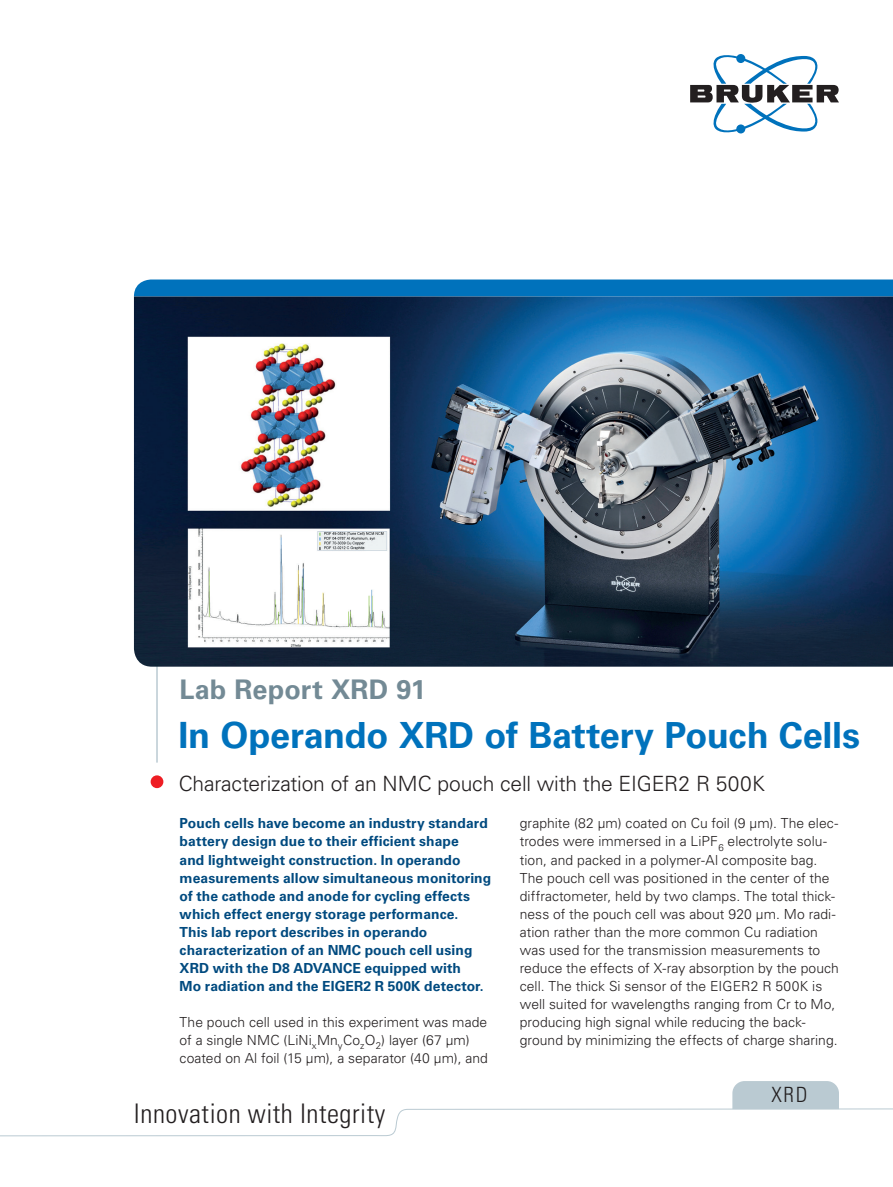
<style>
.page{position:relative;width:893px;height:1187px;background:#fff}
.page>*{position:absolute;margin:0;border:0;box-sizing:border-box;transform-origin:0 0}
.t1{font:700 36px "Univers LT Std";letter-spacing:-.01em;color:#0072bc}
.t2{font:300 condensed 27px "Univers LT Std";letter-spacing:.02em;color:#231f20}
.t3{font:700 27px "Univers LT Std";letter-spacing:.005em;color:#738a95}
.t4{font:300 21px "Univers LT Std";letter-spacing:-.01em;color:#231f20}
.t5{font:300 condensed 21px "Univers LT Std";color:#231f20}
.t6{font:300 13.8px/18px "Univers LT Std";letter-spacing:.005em;color:#231f20}
.t7{font:700 13.8px/18px "Univers LT Std";letter-spacing:.005em;color:#004a7f}
</style>
<div class="page">
<svg style="left:690px;top:54px;width:149px;height:79px"></svg>
<svg style="left:0;top:1081px;width:893px;height:56px"></svg>
<div style="left:134px;top:279px;width:759px;height:17px;background:#0072bc"></div>
<hr style="left:156px;top:549px;width:2px;height:213px;background:#bacad2">
<div style="left:151px;top:775px;width:12px;height:13px;background:#ee1d23;border-radius:50%"></div>
<img style="left:134px;top:296px;width:759px;height:370px">
<h2 class="t3" style="left:179px;top:673px;width:248px">Lab Report XRD 91</h2>
<h1 class="t1" style="left:179px;top:714px;width:683px">In Operando XRD of Battery Pouch Cells</h1>
<h3 class="t4" style="left:179px;top:771px;width:587px">Characterization of an NMC pouch cell with the EIGER2 R 500K</h3>
<p class="t7" style="left:180px;top:814px;width:313px">Pouch cells have become an industry standard battery design due to their efficient shape<br>and lightweight construction. In operando measurements allow simultaneous monitoring of the cathode and anode for cycling effects which effect energy storage performance.<br>This lab report describes in operando characterization of an NMC pouch cell using XRD with the D8 ADVANCE equipped with<br>Mo radiation and the EIGER2 R 500K detector.</p>
<p class="t6" style="left:180px;top:1012px;width:310px">The pouch cell used in this experiment was made of a single NMC (LiNi<sub>x</sub>Mn<sub>y</sub>Co<sub>z</sub>O<sub>2</sub>) layer (67 µm) coated on Al foil (15 µm), a separator (40 µm), and</p>
<h2 class="t2" style="left:134px;top:1097px;width:253px">Innovation with Integrity</h2>
<p class="t6" style="left:520px;top:814px;width:321px">graphite (82 µm) coated on Cu foil (9 µm). The elec&shy;trodes were immersed in a LiPF<sub>6</sub> electrolyte solu&shy;tion, and packed in a polymer-Al composite bag.<br>The pouch cell was positioned in the center of the diffractometer, held by two clamps. The total thick&shy;ness of the pouch cell was about 920 µm. Mo radi&shy;ation rather than the more common Cu radiation was used for the transmission measurements to reduce the effects of X-ray absorption by the pouch cell. The thick Si sensor of the EIGER2 R 500K is well suited for wavelengths ranging from Cr to Mo, producing high signal while reducing the back&shy;ground by minimizing the effects of charge sharing.</p>
<h3 class="t5" style="left:771px;top:1081px;width:38px">XRD</h3>
</div>
